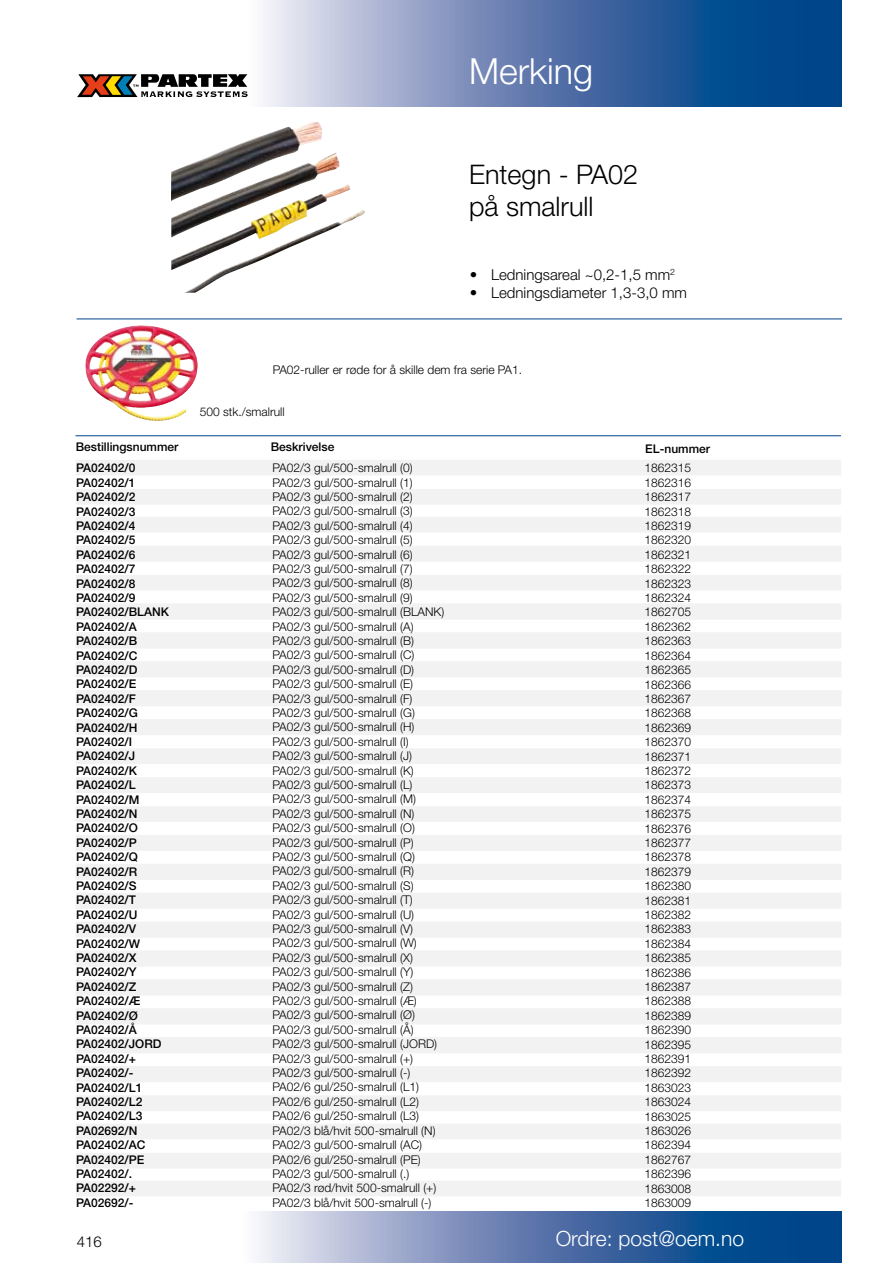
<style>
.page{position:relative;width:893px;height:1263px;background:#fff}
.page>*{position:absolute;margin:0;border:0;box-sizing:border-box;transform-origin:0 0}
.t1{font:300 36px "Helvetica Neue";color:#fff}
.t2{font:300 27px/32.4px "Helvetica Neue";color:#000}
.t3{font:300 21px "Helvetica Neue";color:#fff}
.t4{font:300 15px "Helvetica Neue";color:#000}
.t5{font:300 12px/14.4px "Helvetica Neue";color:#000;text-align:justify}
.t6{font:500 12px/14.4px "Helvetica Neue";color:#000}
</style>
<div class="page">
<svg style="left:257px;top:1212px;width:585px;height:51px;background:#5c7fb0"></svg>
<svg style="left:77px;top:0;width:765px;height:107px"></svg>
<svg style="left:77px;top:74px;width:171px;height:23px"></svg>
<hr style="left:77px;top:319px;width:765px;height:1px;background:#004489">
<img style="left:171px;top:121px;width:194px;height:171px">
<img style="left:124px;top:391px;width:63px;height:30px">
<div style="left:77px;top:1181px;width:763px;height:14px;background:#f2f2f3"></div>
<div style="left:76px;top:1181px;width:765px;height:15px;border:2px solid #f2f2f3"></div>
<div style="left:76px;top:546px;width:765px;height:16px;border:2px solid #f2f2f3"></div>
<div style="left:77px;top:517px;width:763px;height:15px;background:#f2f2f3"></div>
<div style="left:77px;top:576px;width:763px;height:14px;background:#f2f2f3"></div>
<div style="left:76px;top:575px;width:765px;height:16px;border:2px solid #f2f2f3"></div>
<div style="left:77px;top:546px;width:763px;height:15px;background:#f2f2f3"></div>
<div style="left:77px;top:604px;width:763px;height:14px;background:#f2f2f3"></div>
<div style="left:76px;top:603px;width:765px;height:16px;border:2px solid #f2f2f3"></div>
<div style="left:77px;top:633px;width:763px;height:14px;background:#f2f2f3"></div>
<div style="left:76px;top:632px;width:765px;height:16px;border:2px solid #f2f2f3"></div>
<div style="left:77px;top:662px;width:763px;height:14px;background:#f2f2f3"></div>
<div style="left:76px;top:661px;width:765px;height:16px;border:2px solid #f2f2f3"></div>
<div style="left:77px;top:691px;width:763px;height:14px;background:#f2f2f3"></div>
<div style="left:76px;top:690px;width:765px;height:16px;border:2px solid #f2f2f3"></div>
<div style="left:77px;top:749px;width:763px;height:14px;background:#f2f2f3"></div>
<div style="left:76px;top:748px;width:765px;height:16px;border:2px solid #f2f2f3"></div>
<div style="left:77px;top:720px;width:763px;height:14px;background:#f2f2f3"></div>
<div style="left:76px;top:719px;width:765px;height:16px;border:2px solid #f2f2f3"></div>
<div style="left:77px;top:778px;width:763px;height:14px;background:#f2f2f3"></div>
<div style="left:76px;top:777px;width:765px;height:16px;border:2px solid #f2f2f3"></div>
<div style="left:77px;top:807px;width:763px;height:14px;background:#f2f2f3"></div>
<div style="left:76px;top:806px;width:765px;height:16px;border:2px solid #f2f2f3"></div>
<div style="left:76px;top:864px;width:765px;height:16px;border:2px solid #f2f2f3"></div>
<div style="left:77px;top:836px;width:763px;height:14px;background:#f2f2f3"></div>
<div style="left:76px;top:835px;width:765px;height:16px;border:2px solid #f2f2f3"></div>
<div style="left:76px;top:893px;width:765px;height:16px;border:2px solid #f2f2f3"></div>
<div style="left:77px;top:864px;width:763px;height:15px;background:#f2f2f3"></div>
<div style="left:77px;top:893px;width:763px;height:15px;background:#f2f2f3"></div>
<div style="left:77px;top:922px;width:763px;height:15px;background:#f2f2f3"></div>
<div style="left:77px;top:951px;width:763px;height:14px;background:#f2f2f3"></div>
<div style="left:76px;top:950px;width:765px;height:16px;border:2px solid #f2f2f3"></div>
<div style="left:77px;top:980px;width:763px;height:14px;background:#f2f2f3"></div>
<div style="left:76px;top:979px;width:765px;height:16px;border:2px solid #f2f2f3"></div>
<div style="left:77px;top:1009px;width:763px;height:14px;background:#f2f2f3"></div>
<div style="left:76px;top:1008px;width:765px;height:16px;border:2px solid #f2f2f3"></div>
<div style="left:77px;top:1038px;width:763px;height:14px;background:#f2f2f3"></div>
<div style="left:76px;top:1037px;width:765px;height:16px;border:2px solid #f2f2f3"></div>
<div style="left:77px;top:1096px;width:763px;height:14px;background:#f2f2f3"></div>
<div style="left:76px;top:1095px;width:765px;height:16px;border:2px solid #f2f2f3"></div>
<div style="left:77px;top:1067px;width:763px;height:14px;background:#f2f2f3"></div>
<div style="left:76px;top:1066px;width:765px;height:16px;border:2px solid #f2f2f3"></div>
<div style="left:77px;top:1153px;width:763px;height:15px;background:#f2f2f3"></div>
<div style="left:77px;top:1124px;width:763px;height:14px;background:#f2f2f3"></div>
<div style="left:76px;top:1124px;width:765px;height:15px;border:2px solid #f2f2f3"></div>
<div style="left:77px;top:490px;width:763px;height:14px;background:#f2f2f3"></div>
<div style="left:76px;top:489px;width:765px;height:16px;border:2px solid #f2f2f3"></div>
<div style="left:77px;top:460px;width:763px;height:15px;background:#f2f2f3"></div>
<hr style="left:76px;top:435px;width:765px;height:1px;background:#004489">
<h1 class="t1" style="left:469px;top:49px;width:126px">Merking</h1>
<h2 class="t2" style="left:469px;top:157px;width:171px">Entegn - PA02 på smalrull</h2>
<p class="t4" style="left:470px;top:265px;width:207px">• Ledningsareal ~0,2-1,5 mm<sup>2</sup></p>
<p class="t4" style="left:470px;top:283px;width:219px">• Ledningsdiameter 1,3-3,0 mm</p>
<p class="t5" style="left:273px;top:362px;width:251px">PA02-ruller er røde for å skille dem fra serie PA1.</p>
<p class="t5" style="left:200px;top:404px;width:86px">500 stk./smalrull</p>
<p class="t6" style="left:76px;top:439px;width:104px">Bestillingsnummer</p>
<p class="t6" style="left:271px;top:439px;width:65px">Beskrivelse</p>
<p class="t6" style="left:76px;top:461px;width:94px">PA02402/0<br>PA02402/1<br>PA02402/2<br>PA02402/3<br>PA02402/4<br>PA02402/5<br>PA02402/6<br>PA02402/7<br>PA02402/8<br>PA02402/9<br>PA02402/BLANK<br>PA02402/A<br>PA02402/B<br>PA02402/C<br>PA02402/D<br>PA02402/E<br>PA02402/F<br>PA02402/G<br>PA02402/H<br>PA02402/I<br>PA02402/J<br>PA02402/K<br>PA02402/L<br>PA02402/M<br>PA02402/N<br>PA02402/O<br>PA02402/P<br>PA02402/Q<br>PA02402/R<br>PA02402/S<br>PA02402/T<br>PA02402/U<br>PA02402/V<br>PA02402/W<br>PA02402/X<br>PA02402/Y<br>PA02402/Z<br>PA02402/Æ<br>PA02402/Ø<br>PA02402/Å<br>PA02402/JORD<br>PA02402/+<br>PA02402/-<br>PA02402/L1<br>PA02402/L2<br>PA02402/L3<br>PA02692/N<br>PA02402/AC<br>PA02402/PE<br>PA02402/.<br>PA02292/+<br>PA02692/-</p>
<p class="t5" style="left:644px;top:461px;width:48px">1862315<br>1862316<br>1862317<br>1862318<br>1862319<br>1862320<br>1862321<br>1862322<br>1862323<br>1862324<br>1862705<br>1862362<br>1862363<br>1862364<br>1862365<br>1862366<br>1862367<br>1862368<br>1862369<br>1862370<br>1862371<br>1862372<br>1862373<br>1862374<br>1862375<br>1862376<br>1862377<br>1862378<br>1862379<br>1862380<br>1862381<br>1862382<br>1862383<br>1862384<br>1862385<br>1862386<br>1862387<br>1862388<br>1862389<br>1862390<br>1862395<br>1862391<br>1862392<br>1863023<br>1863024<br>1863025<br>1863026<br>1862394<br>1862767<br>1862396<br>1863008<br>1863009</p>
<p class="t6" style="left:645px;top:441px;width:66px">EL-nummer</p>
<p class="t5" style="left:273px;top:460px;width:173px;text-align:left">PA02/3 gul/500-smalrull (0)<br>PA02/3 gul/500-smalrull (1)<br>PA02/3 gul/500-smalrull (2)<br>PA02/3 gul/500-smalrull (3)<br>PA02/3 gul/500-smalrull (4)<br>PA02/3 gul/500-smalrull (5)<br>PA02/3 gul/500-smalrull (6)<br>PA02/3 gul/500-smalrull (7)<br>PA02/3 gul/500-smalrull (8)<br>PA02/3 gul/500-smalrull (9)<br>PA02/3 gul/500-smalrull (BLANK)<br>PA02/3 gul/500-smalrull (A)<br>PA02/3 gul/500-smalrull (B)<br>PA02/3 gul/500-smalrull (C)<br>PA02/3 gul/500-smalrull (D)<br>PA02/3 gul/500-smalrull (E)<br>PA02/3 gul/500-smalrull (F)<br>PA02/3 gul/500-smalrull (G)<br>PA02/3 gul/500-smalrull (H)<br>PA02/3 gul/500-smalrull (I)<br>PA02/3 gul/500-smalrull (J)<br>PA02/3 gul/500-smalrull (K)<br>PA02/3 gul/500-smalrull (L)<br>PA02/3 gul/500-smalrull (M)<br>PA02/3 gul/500-smalrull (N)<br>PA02/3 gul/500-smalrull (O)<br>PA02/3 gul/500-smalrull (P)<br>PA02/3 gul/500-smalrull (Q)<br>PA02/3 gul/500-smalrull (R)<br>PA02/3 gul/500-smalrull (S)<br>PA02/3 gul/500-smalrull (T)<br>PA02/3 gul/500-smalrull (U)<br>PA02/3 gul/500-smalrull (V)<br>PA02/3 gul/500-smalrull (W)<br>PA02/3 gul/500-smalrull (X)<br>PA02/3 gul/500-smalrull (Y)<br>PA02/3 gul/500-smalrull (Z)<br>PA02/3 gul/500-smalrull (Æ)<br>PA02/3 gul/500-smalrull (Ø)<br>PA02/3 gul/500-smalrull (Å)<br>PA02/3 gul/500-smalrull (JORD)<br>PA02/3 gul/500-smalrull (+)<br>PA02/3 gul/500-smalrull (-)<br>PA02/6 gul/250-smalrull (L1)<br>PA02/6 gul/250-smalrull (L2)<br>PA02/6 gul/250-smalrull (L3)<br>PA02/3 blå/hvit 500-smalrull (N)<br>PA02/3 gul/500-smalrull (AC)<br>PA02/6 gul/250-smalrull (PE)<br>PA02/3 gul/500-smalrull (.)<br>PA02/3 rød/hvit 500-smalrull (+)<br>PA02/3 blå/hvit 500-smalrull (-)</p>
<p class="t4" style="left:77px;top:1233px;width:27px">416</p>
<h3 class="t3" style="left:556px;top:1226px;width:190px">Ordre: post@oem.no</h3>
</div>
